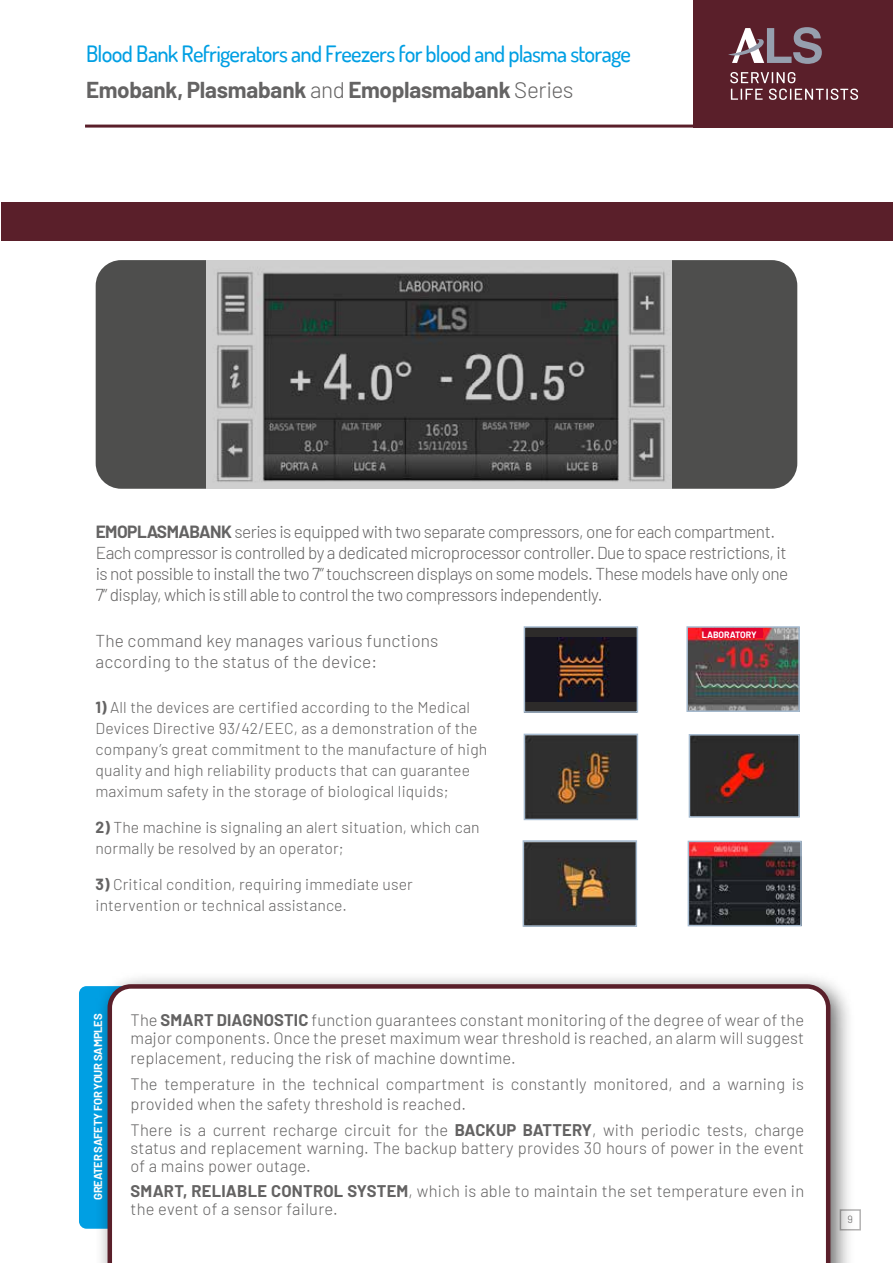
<style>
.page{position:relative;width:893px;height:1263px;background:#fff}
.page>*{position:absolute;margin:0;border:0;box-sizing:border-box;transform-origin:0 0}
.t1{font:500 22.5px "Dosis";letter-spacing:-.035em;color:#009fe3}
.t2{font:700 22.5px "Barlow";letter-spacing:-.01em;color:#646363}
.t3{font:300 17.25px/21px "Barlow";letter-spacing:-.03em;color:#646363}
.t4{font:300 17.25px/21px "Barlow";letter-spacing:.01em;color:#646363}
.t5{font:300 16.5px/18px "Barlow";letter-spacing:.01em;color:#646363}
.t6{font:300 15.75px/21px "Barlow";letter-spacing:.01em;color:#646363}
.t7{font:700 11.25px "Barlow";letter-spacing:-.02em;color:#fff}
.t8{font:300 10.5px "Barlow";color:#646363}
.t9{font:700 9px "Barlow";color:#fff}
.s1{font-weight:300}
.s2{font-weight:700}
</style>
<div class="page">
<div style="left:840px;top:1209px;width:21px;height:21px;border:2px solid #b3b2b2"></div>
<div style="left:1px;top:203px;width:892px;height:38px;background:#5a1f2a"></div>
<div style="left:79px;top:986px;width:72px;height:243px;background:#009fe3;border-radius:8px"></div>
<div style="left:95px;top:971px;width:760px;height:292px;background:#000;opacity:.6"></div>
<svg style="left:108px;top:984px;width:722px;height:279px"></svg>
<div style="left:96px;top:260px;width:701px;height:229px;background:#4e4e4d;border-radius:26px"></div>
<img style="left:689px;top:629px;width:108px;height:80px">
<div style="left:686px;top:626px;width:114px;height:86px;border:2px solid #a6bbd0"></div>
<div style="left:702px;top:629px;width:60px;height:9px;background:#e4032e"></div>
<img style="left:691px;top:844px;width:108px;height:79px">
<div style="left:688px;top:841px;width:114px;height:85px;border:2px solid #a6bbd0"></div>
<div style="left:524px;top:627px;width:113px;height:85px;background:#2d2b2a"></div>
<img style="left:527px;top:637px;width:108px;height:65px">
<div style="left:524px;top:626px;width:114px;height:87px;border:2px solid #a6bbd0"></div>
<img style="left:527px;top:737px;width:108px;height:80px">
<div style="left:524px;top:734px;width:114px;height:86px;border:2px solid #a6bbd0"></div>
<img style="left:526px;top:843px;width:108px;height:81px">
<div style="left:523px;top:840px;width:114px;height:87px;border:2px solid #a6bbd0"></div>
<img style="left:692px;top:737px;width:105px;height:78px">
<div style="left:689px;top:734px;width:111px;height:84px;border:2px solid #a6bbd0"></div>
<img style="left:206px;top:260px;width:465px;height:229px">
<div style="left:693px;top:0;width:200px;height:128px;background:#5a1f2a"></div>
<hr style="left:85px;top:125px;width:808px;height:3px;background:#5a1f2a">
<svg style="left:728px;top:27px;width:94px;height:37px"></svg>
<svg style="left:730px;top:72px;width:65px;height:11px"></svg>
<svg style="left:731px;top:89px;width:32px;height:11px"></svg>
<svg style="left:769px;top:89px;width:89px;height:11px"></svg>
<h1 class="t1" style="left:86px;top:39px;width:546px">Blood Bank Refrigerators and Freezers for blood and plasma storage</h1>
<h1 class="t2" style="left:86px;top:73px;width:489px">Emobank, Plasmabank <span class="s1">and</span> Emoplasmabank <span class="s1">Series</span></h1>
<p class="t3" style="left:96px;top:520px;width:694px"><span class="s2">EMOPLASMABANK</span> series is equipped with two separate compressors, one for each compartment.<br>Each compressor is controlled by a dedicated microprocessor controller. Due to space restrictions, it is not possible to install the two 7” touchscreen displays on some models. These models have only one 7” display, which is still able to control the two compressors independently.</p>
<p class="t9" style="left:702px;top:628px;width:56px">LABORATORY</p>
<p class="t4" style="left:95px;top:629px;width:345px">The command key manages various functions according to the status of the device:</p>
<p class="t6" style="left:95px;top:695px;width:393px"><span class="s2">1)</span> All the devices are certified according to the Medical Devices Directive 93/42/EEC, as a demonstration of the company’s great commitment to the manufacture of high quality and high reliability products that can guarantee maximum safety in the storage of biological liquids;</p>
<p class="t6" style="left:95px;top:815px;width:386px"><span class="s2">2)</span> The machine is signaling an alert situation, which can normally be resolved by an operator;</p>
<p class="t6" style="left:95px;top:872px;width:319px"><span class="s2">3)</span> Critical condition, requiring immediate user intervention or technical assistance.</p>
<p class="t7" style="left:90px;top:1200px;width:188px;rotate:-90deg">GREATER SAFETY FOR YOUR SAMPLES</p>
<p class="t5" style="left:131px;top:1010px;width:675px">The <span class="s2">SMART DIAGNOSTIC</span> function guarantees constant monitoring of the degree of wear of the major components. Once the preset maximum wear threshold is reached, an alarm will suggest</p>
<p class="t5" style="left:131px;top:1044px;width:675px;line-height:25.5px">replacement, reducing the risk of machine downtime.<br>The temperature in the technical compartment is constantly monitored, and a warning is</p>
<p class="t5" style="left:131px;top:1090px;width:675px;line-height:25.5px">provided when the safety threshold is reached.<br>There is a current recharge circuit for the <span class="s2">BACKUP BATTERY</span>, with periodic tests, charge</p>
<p class="t5" style="left:131px;top:1137px;width:675px">status and replacement warning. The backup battery provides 30 hours of power in the event of a mains power outage.</p>
<p class="t5" style="left:131px;top:1181px;width:675px"><span class="s2">SMART, RELIABLE CONTROL SYSTEM</span>, which is able to maintain the set temperature even in the event of a sensor failure.</p>
<p class="t8" style="left:847px;top:1212px;width:7px">9</p>
</div>
